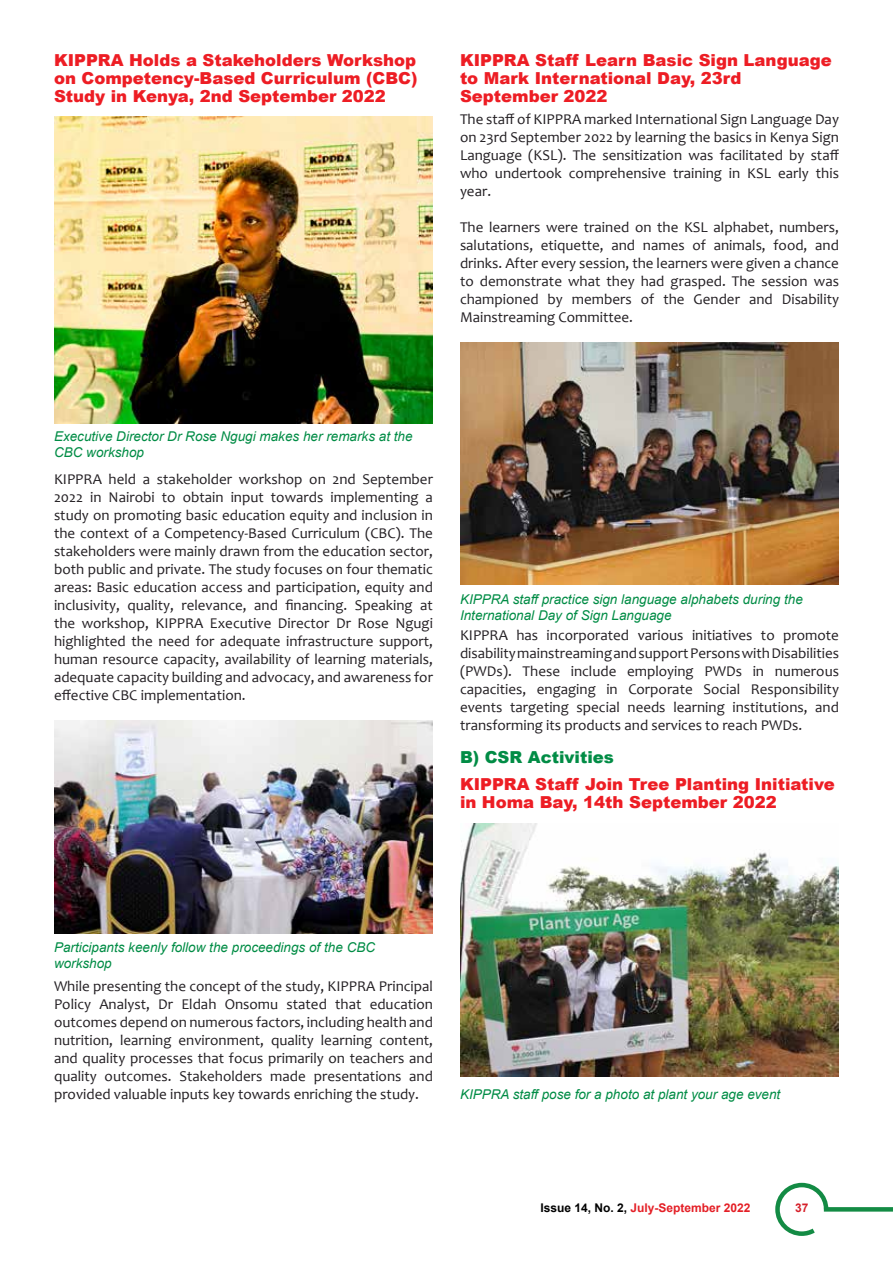
<style>
.page{position:relative;width:893px;height:1263px;background:#fff}
.page>*{position:absolute;margin:0;border:0;box-sizing:border-box;transform-origin:0 0}
.t1{font:900 16.5px/18px "Arial";color:#ed1d24}
.t2{font:900 16.5px "Arial";color:#018c45}
.t3{font:15px/18px "Candara";color:#231f23;text-align:justify}
.t4{font:italic 13.5px/16.2px "Arial";color:#018c45}
.t5{font:700 12px "Arial";color:#e41f26}
.t6{font:700 12px "Arial";color:#d6202a}
.s1{color:#000}
</style>
<div class="page">
<img style="left:54px;top:117px;width:379px;height:307px">
<img style="left:54px;top:721px;width:379px;height:213px">
<img style="left:460px;top:343px;width:379px;height:242px">
<img style="left:460px;top:824px;width:379px;height:252px">
<svg style="left:831px;top:1207px;width:62px;height:4px"></svg>
<svg style="left:775px;top:1182px;width:56px;height:54px"></svg>
<p class="t1" style="left:54px;top:50px;width:365px;text-align:justify">KIPPRA Holds a Stakeholders Workshop on Competency-Based Curriculum (CBC)<br>Study in Kenya, 2nd September 2022</p>
<p class="t1" style="left:460px;top:50px;width:373px">KIPPRA Staff Learn Basic Sign Language to Mark International Day, 23rd<br>September 2022</p>
<p class="t3" style="left:460px;top:110px;width:380px">The staff of KIPPRA marked International Sign Language Day on 23rd September 2022 by learning the basics in Kenya Sign Language (KSL). The sensitization was facilitated by staff who undertook comprehensive training in KSL early this year.</p>
<p class="t3" style="left:460px;top:218px;width:380px">The learners were trained on the KSL alphabet, numbers, salutations, etiquette, and names of animals, food, and drinks. After every session, the learners were given a chance to demonstrate what they had grasped. The session was championed by members of the Gender and Disability Mainstreaming Committee.</p>
<p class="t4" style="left:54px;top:428px;width:360px">Executive Director Dr Rose Ngugi makes her remarks at the<br>CBC workshop</p>
<p class="t3" style="left:54px;top:470px;width:380px">KIPPRA held a stakeholder workshop on 2nd September 2022 in Nairobi to obtain input towards implementing a study on promoting basic education equity and inclusion in the context of a Competency-Based Curriculum (CBC). The stakeholders were mainly drawn from the education sector, both public and private. The study focuses on four thematic areas: Basic education access and participation, equity and inclusivity, quality, relevance, and financing. Speaking at the workshop, KIPPRA Executive Director Dr Rose Ngugi highlighted the need for adequate infrastructure support, human resource capacity, availability of learning materials, adequate capacity building and advocacy, and awareness for effective CBC implementation.</p>
<p class="t4" style="left:460px;top:591px;width:344px">KIPPRA staff practice sign language alphabets during the<br>International Day of Sign Language</p>
<p class="t3" style="left:460px;top:626px;width:380px">KIPPRA has incorporated various initiatives to promote disability mainstreaming and support Persons with Disabilities (PWDs). These include employing PWDs in numerous capacities, engaging in Corporate Social Responsibility events targeting special needs learning institutions, and transforming its products and services to reach PWDs.</p>
<p class="t2" style="left:460px;top:745px;width:155px">B) CSR Activities</p>
<p class="t1" style="left:460px;top:774px;width:376px">KIPPRA Staff Join Tree Planting Initiative in Homa Bay, 14th September 2022</p>
<p class="t4" style="left:54px;top:940px;width:323px">Participants keenly follow the proceedings of the CBC workshop</p>
<p class="t3" style="left:54px;top:976px;width:380px">While presenting the concept of the study, KIPPRA Principal Policy Analyst, Dr Eldah Onsomu stated that education outcomes depend on numerous factors, including health and nutrition, learning environment, quality learning content, and quality processes that focus primarily on teachers and quality outcomes. Stakeholders made presentations and provided valuable inputs key towards enriching the study.</p>
<p class="t4" style="left:460px;top:1086px;width:322px">KIPPRA staff pose for a photo at plant your age event</p>
<p class="t5" style="left:540px;top:1199px;width:212px"><span class="s1">Issue 14, No. 2,</span> July-September 2022</p>
<p class="t6" style="left:795px;top:1199px;width:15px">37</p>
</div>
